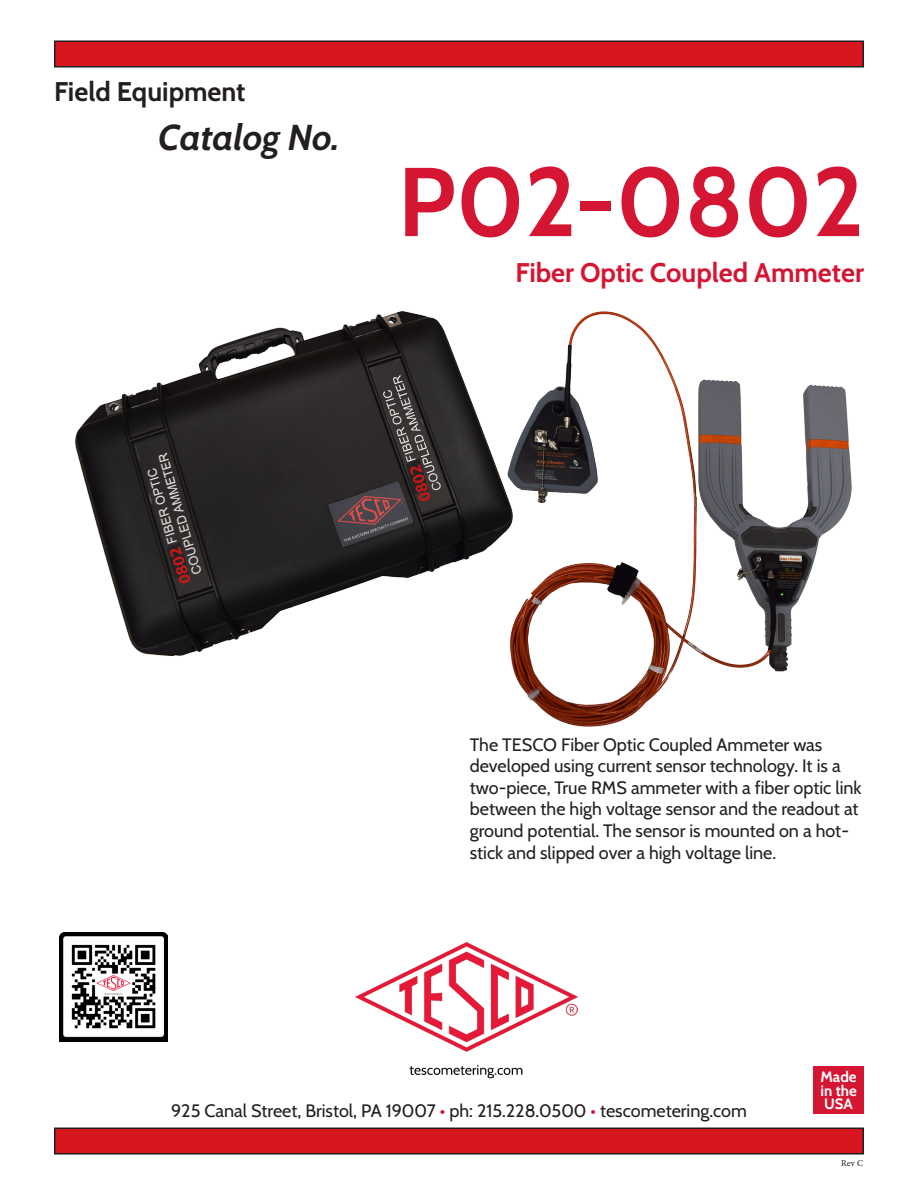
<style>
.page{position:relative;width:918px;height:1188px;background:#fff}
.page>*{position:absolute;margin:0;border:0;box-sizing:border-box;transform-origin:0 0}
.t1{font:700 97.5px "Cabin";color:#d51633}
.t2{font:italic 36px "Cabin";letter-spacing:-.005em;color:#231f20}
.t3{font:700 27px "Cabin";color:#d51633}
.t4{font:700 27px "Cabin";color:#231f20}
.t5{font:18px/21.6px "Cabin";color:#231f20}
.t6{font:700 15px "Cabin";color:#fff}
.t7{font:9px "Minion Pro";color:#231f20}
.s1{color:#d51633}
</style>
<div class="page">
<div style="left:55px;top:1128px;width:808px;height:26px;background:#d7171f"></div>
<div style="left:54px;top:1128px;width:810px;height:27px;border:2px solid #231f20"></div>
<div style="left:55px;top:41px;width:808px;height:26px;background:#d7171f"></div>
<div style="left:54px;top:40px;width:810px;height:28px;border:2px solid #231f20"></div>
<img style="left:355px;top:943px;width:223px;height:136px">
<img style="left:59px;top:933px;width:108px;height:108px">
<img style="left:75px;top:312px;width:776px;height:415px">
<div style="left:813px;top:1066px;width:51px;height:48px;background:#d51633"></div>
<p class="t4" style="left:54px;top:70px;width:193px">Field Equipment</p>
<p class="t2" style="left:158px;top:109px;width:182px">Catalog No.</p>
<p class="t1" style="left:398px;top:125px;width:468px">P02-0802</p>
<p class="t3" style="left:515px;top:251px;width:350px">Fiber Optic Coupled Ammeter</p>
<p class="t5" style="left:470px;top:732px;width:393px">The TESCO Fiber Optic Coupled Ammeter was developed using current sensor technology. It is a two-piece, True RMS ammeter with a fiber optic link between the high voltage sensor and the readout at ground potential. The sensor is mounted on a hot&shy;stick and slipped over a high voltage line.</p>
<p class="t5" style="left:171px;top:1099px;width:577px">925 Canal Street, Bristol, PA 19007 <span class="s1">•</span> ph: 215.228.0500 <span class="s1">•</span> tescometering.com</p>
<p class="t6" style="left:821px;top:1065px;width:38px">Made</p>
<p class="t6" style="left:820px;top:1079px;width:38px">in the</p>
<p class="t6" style="left:824px;top:1092px;width:30px">USA</p>
<p class="t7" style="left:841px;top:1157px;width:23px">Rev C</p>
</div>
